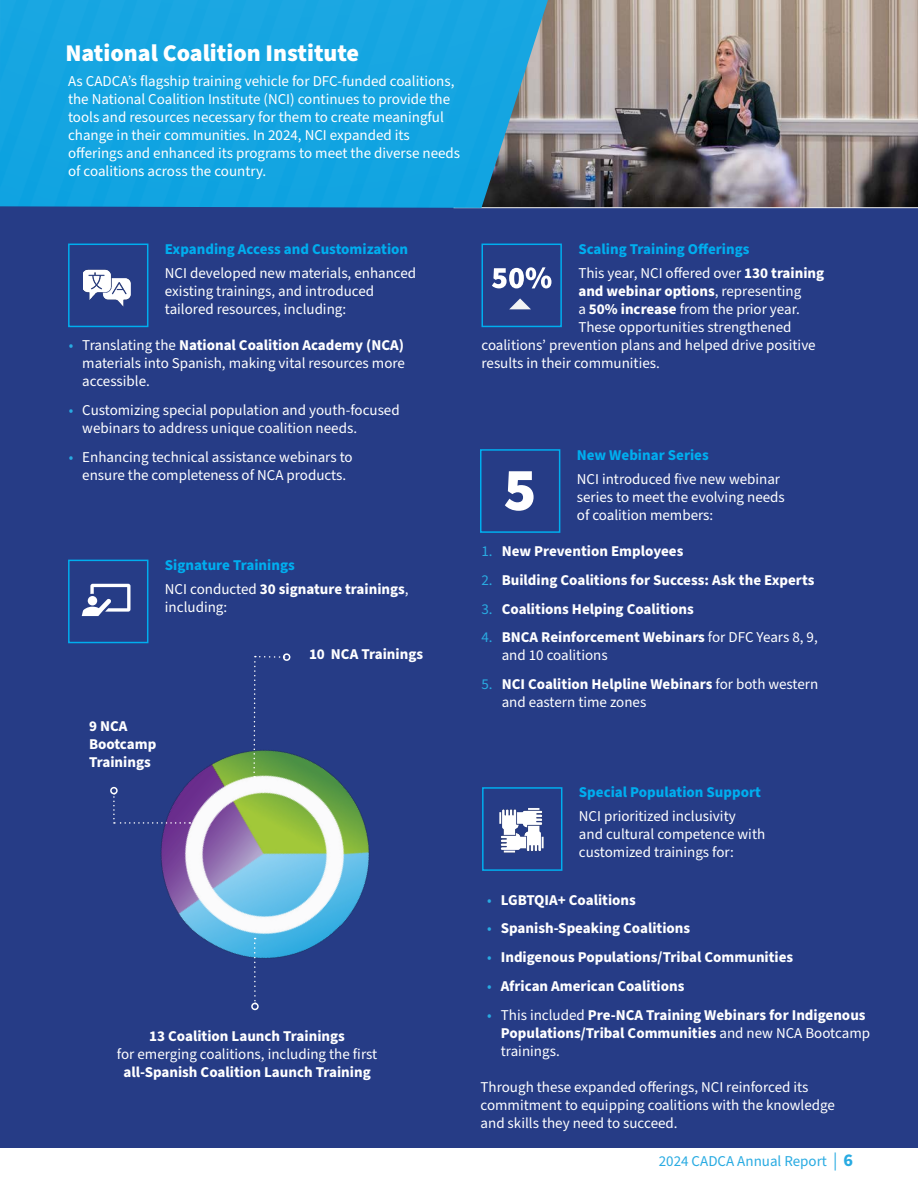
<style>
.page{position:relative;width:918px;height:1188px;background:#fff}
.page>*{position:absolute;margin:0;border:0;box-sizing:border-box;transform-origin:0 0}
.t1{font:900 24px "Source Sans Pro";color:#fff}
.t2{font:15px/18px "Source Sans Pro";color:#fff}
.t3{font:700 15px/18px "Source Sans Pro";color:#fff}
.t4{font:700 15px "Source Sans Pro";color:#00aeef}
.t5{font:15px "Source Sans Pro";color:#29abe2}
.s1{color:#29abe2}
.s2{font-weight:700}
.s3{font-weight:400}
.s4{font-weight:400;color:#29abe2}
.s5{font-size:18px}
.s6{font-weight:700;font-size:18px}
</style>
<div class="page">
<div style="left:0;top:206px;width:918px;height:942px;background:#263c86"></div>
<img style="left:110px;top:653px;width:260px;height:358px">
<svg style="left:253px;top:656px;width:32px;height:122px"></svg>
<div style="left:283px;top:653px;width:7px;height:8px;border:2px solid #fff;border-radius:50%"></div>
<svg style="left:113px;top:793px;width:77px;height:31px"></svg>
<div style="left:110px;top:787px;width:8px;height:7px;border:2px solid #fff;border-radius:50%"></div>
<img style="left:548px;top:0;width:370px;height:208px">
<img style="left:0;top:0;width:548px;height:208px">
<div style="left:68px;top:244px;width:80px;height:83px;border:2px solid #00aeef"></div>
<div style="left:482px;top:244px;width:80px;height:83px;border:2px solid #00aeef"></div>
<div style="left:480px;top:449px;width:80px;height:84px;border:2px solid #00aeef"></div>
<img style="left:83px;top:269px;width:48px;height:38px">
<svg style="left:492px;top:267px;width:59px;height:21px"></svg>
<svg style="left:509px;top:298px;width:22px;height:11px"></svg>
<div style="left:68px;top:560px;width:80px;height:83px;border:2px solid #00aeef"></div>
<svg style="left:82px;top:584px;width:49px;height:32px"></svg>
<svg style="left:505px;top:471px;width:29px;height:40px"></svg>
<div style="left:482px;top:787px;width:80px;height:84px;border:2px solid #00aeef"></div>
<img style="left:499px;top:808px;width:45px;height:45px">
<svg style="left:254px;top:938px;width:2px;height:65px"></svg>
<div style="left:251px;top:1003px;width:8px;height:7px;border:2px solid #fff;border-radius:50%"></div>
<p class="t1" style="left:65px;top:36px;width:295px">National Coalition Institute</p>
<p class="t2" style="left:68px;top:72px;width:394px">As CADCA’s flagship training vehicle for DFC-funded coalitions, the National Coalition Institute (NCI) continues to provide the tools and resources necessary for them to create meaningful change in their communities. In 2024, NCI expanded its offerings and enhanced its programs to meet the diverse needs of coalitions across the country.</p>
<p class="t4" style="left:165px;top:239px;width:245px">Expanding Access and Customization</p>
<p class="t2" style="left:165px;top:265px;width:253px">NCI developed new materials, enhanced</p>
<p class="t2" style="left:165px;top:283px;width:211px">existing trainings, and introduced tailored resources, including:</p>
<p class="t2" style="left:82px;top:337px;width:324px;text-align:justify;text-indent:-14px"><span class="s1">•</span> Translating the <span class="s2">National Coalition Academy (NCA) </span>materials into Spanish, making vital resources more accessible.</p>
<p class="t2" style="left:82px;top:402px;width:319px;text-indent:-14px"><span class="s1">•</span> Customizing special population and youth-focused webinars to address unique coalition needs.</p>
<p class="t2" style="left:69px;top:448px;width:285px;text-align:center"><span class="s1">•</span> Enhancing technical assistance webinars to ensure the completeness of NCA products.</p>
<p class="t4" style="left:165px;top:555px;width:131px">Signature Trainings</p>
<p class="t2" style="left:165px;top:581px;width:245px">NCI conducted <span class="s2">30 signature trainings</span>, including:</p>
<p class="t3" style="left:89px;top:717px;width:69px">9 NCA<br>Bootcamp<br>Trainings</p>
<p class="t3" style="left:309px;top:645px;width:116px">10 NCA Trainings</p>
<p class="t3" style="left:117px;top:1028px;width:262px;text-align:center">13 Coalition Launch Trainings<br><span class="s3">for emerging coalitions, including the first </span>all-Spanish Coalition Launch Training</p>
<p class="t4" style="left:578px;top:239px;width:173px">Scaling Training Offerings</p>
<p class="t2" style="left:578px;top:265px;width:247px">This year, NCI offered over <span class="s2">130 training</span></p>
<p class="t3" style="left:578px;top:283px;width:224px">and webinar options<span class="s3">, representing</span></p>
<p class="t2" style="left:578px;top:301px;width:223px">a <span class="s2">50% increase</span> from the prior year.</p>
<p class="t2" style="left:578px;top:319px;width:215px">These opportunities strengthened</p>
<p class="t2" style="left:482px;top:337px;width:336px">coalitions’ prevention plans and helped drive positive</p>
<p class="t2" style="left:482px;top:355px;width:180px">results in their communities.</p>
<p class="t4" style="left:577px;top:445px;width:133px">New Webinar Series</p>
<p class="t2" style="left:577px;top:471px;width:209px">NCI introduced five new webinar series to meet the evolving needs of coalition members:</p>
<p class="t3" style="left:482px;top:542px;width:203px"><span class="s4">1.</span> New Prevention Employees</p>
<p class="t3" style="left:482px;top:571px;width:334px"><span class="s4">2.</span> Building Coalitions for Success: Ask the Experts</p>
<p class="t3" style="left:482px;top:600px;width:214px"><span class="s4">3.</span> Coalitions Helping Coalitions</p>
<p class="t2" style="left:502px;top:629px;width:318px;text-indent:-20px"><span class="s1">4.</span> <span class="s2">BNCA Reinforcement Webinars</span> for DFC Years 8, 9, and 10 coalitions</p>
<p class="t2" style="left:502px;top:676px;width:318px;text-indent:-20px"><span class="s1">5.</span> <span class="s2">NCI Coalition Helpline Webinars</span> for both western and eastern time zones</p>
<p class="t4" style="left:579px;top:781px;width:184px">Special Population Support</p>
<p class="t2" style="left:579px;top:807px;width:188px">NCI prioritized inclusivity<br>and cultural competence with customized trainings for:</p>
<p class="t3" style="left:487px;top:891px;width:150px"><span class="s4">•</span> LGBTQIA+ Coalitions</p>
<p class="t3" style="left:487px;top:920px;width:204px"><span class="s4">•</span> Spanish-Speaking Coalitions</p>
<p class="t3" style="left:487px;top:949px;width:308px"><span class="s4">•</span> Indigenous Populations/Tribal Communities</p>
<p class="t3" style="left:487px;top:977px;width:199px"><span class="s4">•</span> African American Coalitions</p>
<p class="t3" style="left:501px;top:1006px;width:371px;text-indent:-14px"><span class="s4">•</span> <span class="s3">This included</span> Pre-NCA Training Webinars for Indigenous<br>Populations/Tribal Communities <span class="s3">and new NCA Bootcamp trainings.</span></p>
<p class="t2" style="left:481px;top:1078px;width:356px">Through these expanded offerings, NCI reinforced its commitment to equipping coalitions with the knowledge and skills they need to succeed.</p>
<p class="t5" style="left:659px;top:1151px;width:196px">2024 CADCA Annual Report <span class="s5">|</span> <span class="s6">6</span></p>
</div>
